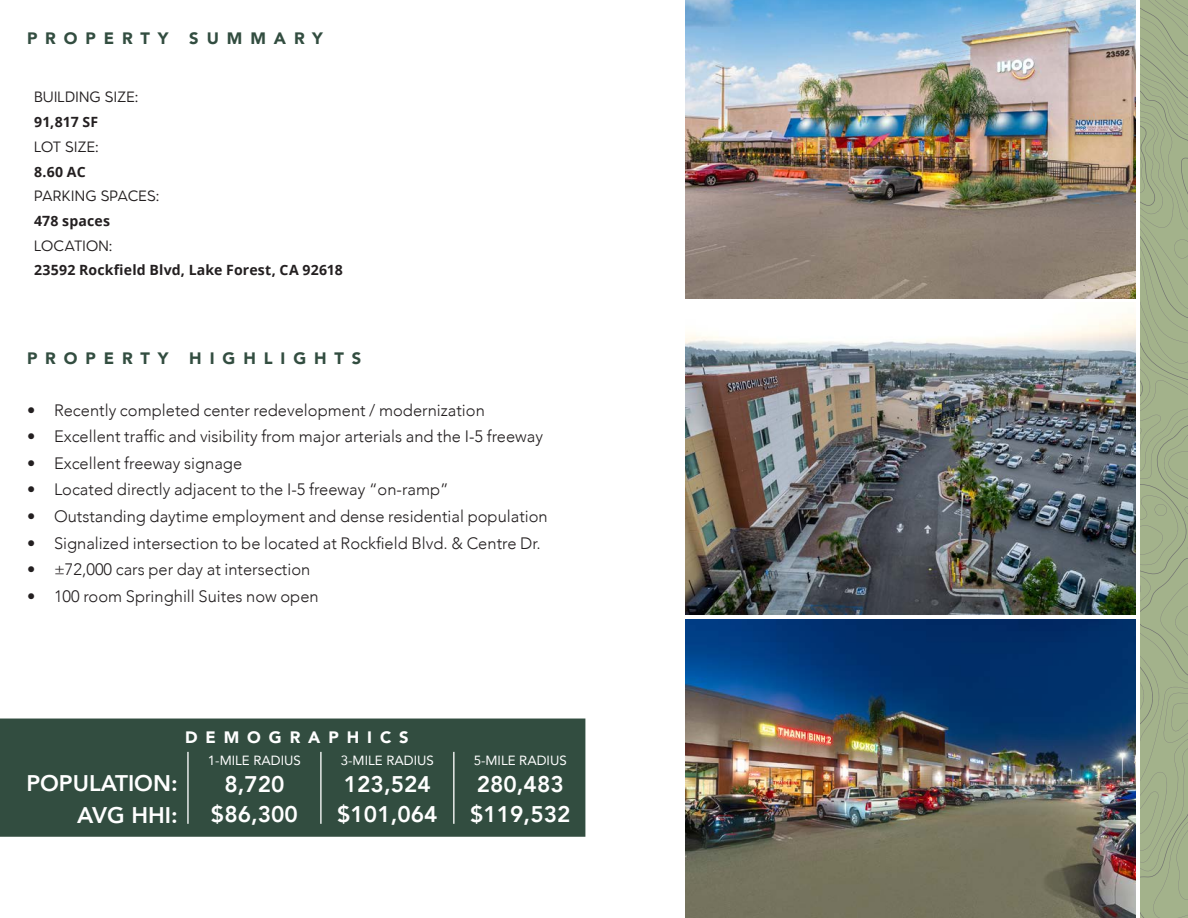
<style>
.page{position:relative;width:1188px;height:918px;background:#fff}
.page>*{position:absolute;margin:0;border:0;box-sizing:border-box;transform-origin:0 0}
.Specifications{font:800 22.65px "Avenir";color:#fff}
.t1{font:300 16.5px "Avenir";color:#231f20}
.FINAL_PAGE_HEADERS{font:900 16.5px "Avenir";letter-spacing:.48em;color:#324d40}
.FINAL_PAGE_HEADERS-2{font:900 16.5px "Avenir";letter-spacing:.48em;color:#fff}
.Tablebody{font:700 14.1px "Open Sans";letter-spacing:.01em;color:#231f20}
.Tablebody-2{font:300 14.1px "Oblivian Text";letter-spacing:.01em;color:#231f20}
.Specifications-2{font:13.35px "Avenir";color:#fff}
</style>
<div class="page">
<svg style="left:1140px;top:0;width:48px;height:918px;background:#a1af8a"></svg>
<div style="left:0;top:719px;width:585px;height:118px;background:#324d40"></div>
<hr style="left:187px;top:752px;width:2px;height:72px;background:#fff">
<hr style="left:320px;top:752px;width:2px;height:72px;background:#fff">
<hr style="left:453px;top:752px;width:2px;height:72px;background:#fff">
<img style="left:686px;top:0;width:450px;height:299px">
<img style="left:686px;top:313px;width:450px;height:301px">
<img style="left:686px;top:619px;width:450px;height:299px">
<p class="FINAL_PAGE_HEADERS" style="left:27px;top:24px;width:143px">PROPERTY</p>
<p class="FINAL_PAGE_HEADERS" style="left:189px;top:24px;width:135px">SUMMARY</p>
<p class="Tablebody-2" style="left:34px;top:86px;width:106px">BUILDING SIZE:</p>
<p class="Tablebody" style="left:34px;top:112px;width:66px">91,817 SF</p>
<p class="Tablebody-2" style="left:34px;top:136px;width:66px">LOT SIZE:</p>
<p class="Tablebody" style="left:34px;top:161px;width:53px">8.60 AC</p>
<p class="Tablebody-2" style="left:34px;top:186px;width:127px">PARKING SPACES:</p>
<p class="Tablebody" style="left:34px;top:211px;width:78px">478 spaces</p>
<p class="Tablebody-2" style="left:34px;top:235px;width:80px">LOCATION:</p>
<p class="Tablebody" style="left:34px;top:260px;width:310px">23592 Rockfield Blvd, Lake Forest, CA 92618</p>
<p class="FINAL_PAGE_HEADERS" style="left:27px;top:344px;width:143px">PROPERTY</p>
<p class="FINAL_PAGE_HEADERS" style="left:189px;top:344px;width:174px">HIGHLIGHTS</p>
<p class="t1" style="left:27px;top:400px;width:459px">• Recently completed center redevelopment / modernization</p>
<p class="t1" style="left:27px;top:427px;width:518px">• Excellent traffic and visibility from major arterials and the I-5 freeway</p>
<p class="t1" style="left:27px;top:453px;width:217px">• Excellent freeway signage</p>
<p class="t1" style="left:27px;top:480px;width:423px">• Located directly adjacent to the I-5 freeway “on-ramp”</p>
<p class="t1" style="left:27px;top:507px;width:522px">• Outstanding daytime employment and dense residential population</p>
<p class="t1" style="left:27px;top:533px;width:515px">• Signalized intersection to be located at Rockfield Blvd. &amp; Centre Dr.</p>
<p class="t1" style="left:27px;top:560px;width:285px">• ±72,000 cars per day at intersection</p>
<p class="t1" style="left:27px;top:586px;width:293px">• 100 room Springhill Suites now open</p>
<p class="Specifications" style="left:26px;top:765px;width:153px">POPULATION:</p>
<p class="Specifications" style="left:77px;top:797px;width:102px">AVG HHI:</p>
<p class="FINAL_PAGE_HEADERS-2" style="left:185px;top:723px;width:225px">DEMOGRAPHICS</p>
<p class="Specifications-2" style="left:208px;top:750px;width:95px">1-MILE RADIUS</p>
<p class="Specifications" style="left:224px;top:767px;width:62px">8,720</p>
<p class="Specifications" style="left:211px;top:797px;width:88px">$86,300</p>
<p class="Specifications-2" style="left:341px;top:750px;width:95px">3-MILE RADIUS</p>
<p class="Specifications" style="left:344px;top:767px;width:88px">123,524</p>
<p class="Specifications" style="left:337px;top:797px;width:102px">$101,064</p>
<p class="Specifications-2" style="left:474px;top:750px;width:95px">5-MILE RADIUS</p>
<p class="Specifications" style="left:477px;top:767px;width:88px">280,483</p>
<p class="Specifications" style="left:470px;top:797px;width:102px">$119,532</p>
</div>
